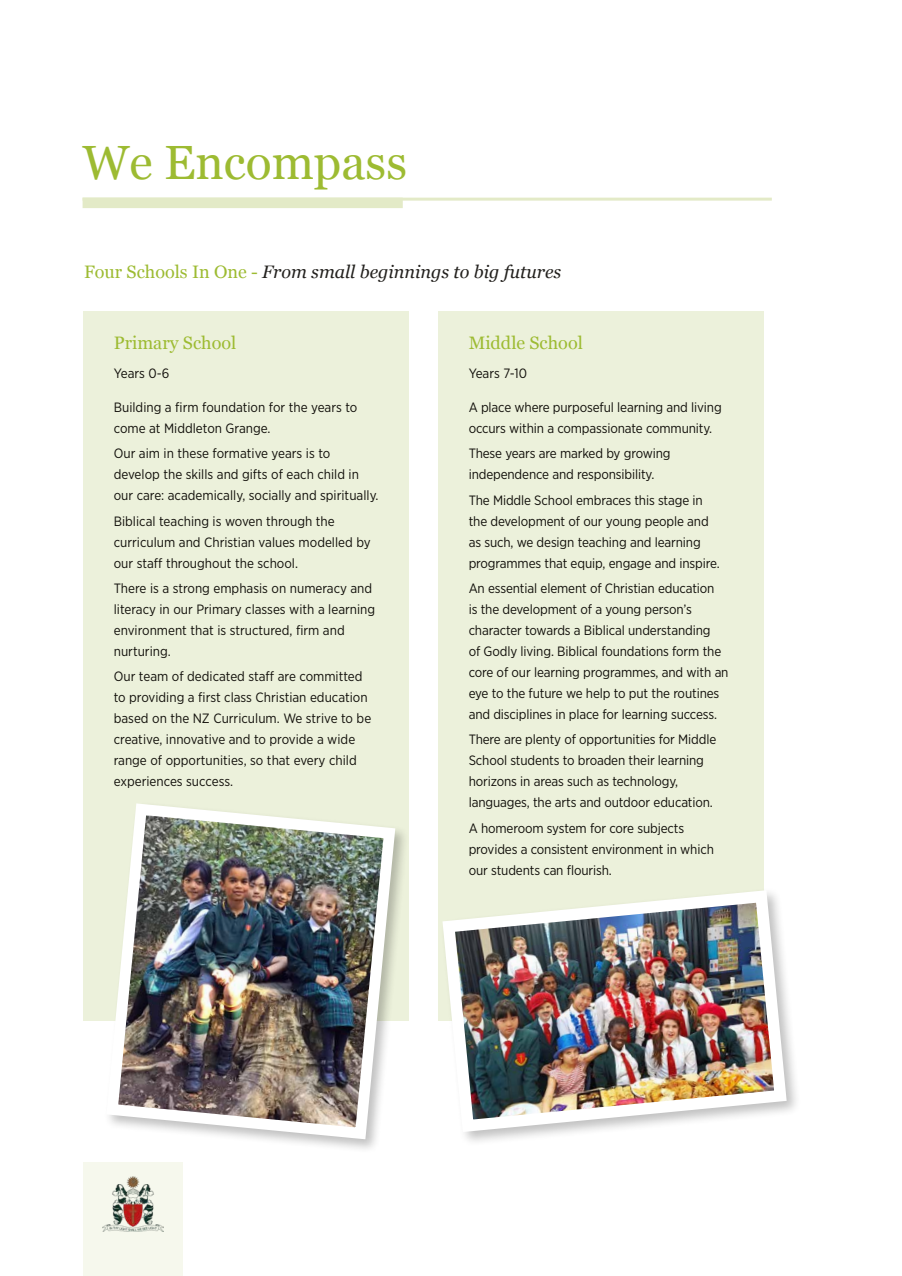
<style>
.page{position:relative;width:902px;height:1276px;background:#fff}
.page>*{position:absolute;margin:0;border:0;box-sizing:border-box;transform-origin:0 0}
.t1{font:48px "Georgia";color:#9dbb32}
.t2{font:italic 18px "Georgia";color:#23211e}
.t3{font:18px "Georgia";color:#9dbb32}
.t4{font:13.5px/21px "Gotham Narrow";letter-spacing:-.01em;color:#12100b}
.s1{font-style:normal;color:#9dbb32}
</style>
<div class="page">
<hr style="left:83px;top:198px;width:688px;height:3px;background:#e3eac7">
<div style="left:83px;top:198px;width:320px;height:10px;background:#e3eac7"></div>
<div style="left:83px;top:311px;width:326px;height:709px;background:#ecf1db"></div>
<div style="left:438px;top:311px;width:326px;height:709px;background:#ecf1db"></div>
<div style="left:83px;top:1162px;width:100px;height:114px;background:#f6f8ed"></div>
<img style="left:103px;top:1176px;width:61px;height:55px">
<div style="left:104px;top:800px;width:306px;height:354px;background:#000;opacity:.25"></div>
<img style="left:100px;top:800px;width:301px;height:345px">
<img style="left:438px;top:890px;width:354px;height:248px">
<h1 class="t1" style="left:83px;top:127px;width:326px">We Encompass</h1>
<h2 class="t2" style="left:84px;top:259px;width:478px"><span class="s1">Four Schools In One -</span> From small beginnings to big futures</h2>
<h2 class="t3" style="left:114px;top:329px;width:124px">Primary School</h2>
<p class="t4" style="left:114px;top:363px;width:57px">Years 0-6</p>
<p class="t4" style="left:114px;top:397px;width:245px">Building a firm foundation for the years to come at Middleton Grange.</p>
<p class="t4" style="left:114px;top:443px;width:266px">Our aim in these formative years is to develop the skills and gifts of each child in our care: academically, socially and spiritually.</p>
<p class="t4" style="left:114px;top:510px;width:258px">Biblical teaching is woven through the curriculum and Christian values modelled by our staff throughout the school.</p>
<p class="t4" style="left:114px;top:577px;width:263px">There is a strong emphasis on numeracy and literacy in our Primary classes with a learning environment that is structured, firm and nurturing.</p>
<p class="t4" style="left:114px;top:666px;width:259px">Our team of dedicated staff are committed to providing a first class Christian education based on the NZ Curriculum. We strive to be creative, innovative and to provide a wide range of opportunities, so that every child experiences success.</p>
<h2 class="t3" style="left:468px;top:329px;width:116px">Middle School</h2>
<p class="t4" style="left:468px;top:363px;width:60px">Years 7-10</p>
<p class="t4" style="left:468px;top:397px;width:254px">A place where purposeful learning and living occurs within a compassionate community.</p>
<p class="t4" style="left:468px;top:443px;width:203px">These years are marked by growing independence and responsibility.</p>
<p class="t4" style="left:468px;top:489px;width:252px">The Middle School embraces this stage in the development of our young people and as such, we design teaching and learning programmes that equip, engage and inspire.</p>
<p class="t4" style="left:468px;top:577px;width:261px">An essential element of Christian education<br>is the development of a young person’s character towards a Biblical understanding<br>of Godly living. Biblical foundations form the core of our learning programmes, and with an eye to the future we help to put the routines and disciplines in place for learning success.</p>
<p class="t4" style="left:468px;top:729px;width:249px">There are plenty of opportunities for Middle School students to broaden their learning horizons in areas such as technology, languages, the arts and outdoor education.</p>
<p class="t4" style="left:468px;top:817px;width:247px">A homeroom system for core subjects provides a consistent environment in which our students can flourish.</p>
</div>
